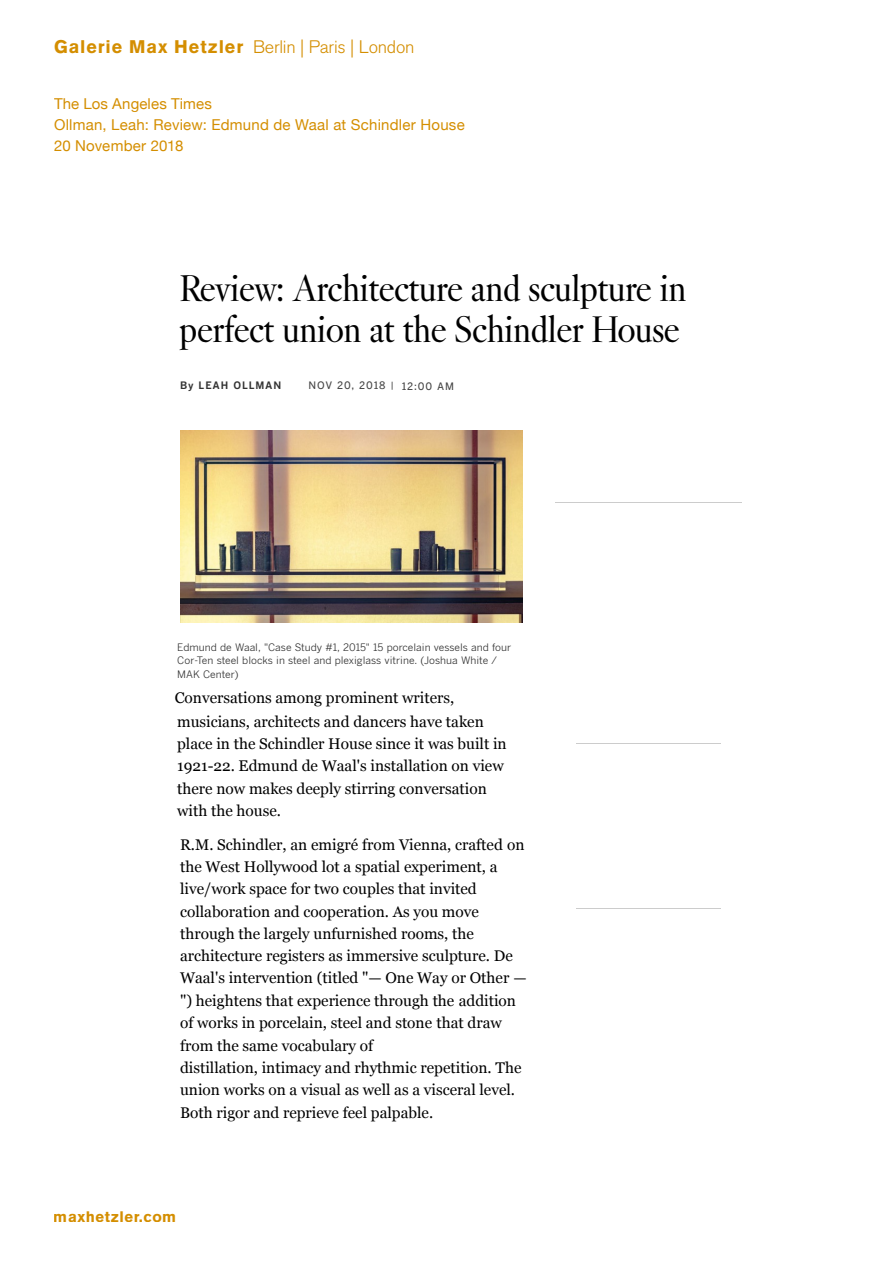
<style>
.page{position:relative;width:893px;height:1263px;background:#fff}
.page>*{position:absolute;margin:0;border:0;box-sizing:border-box;transform-origin:0 0}
.t1{font:37.65px/41.1px "Kis FB Display";color:#000}
.t2{font:18px "Akzidenz Grotesk BE Light Os F";letter-spacing:-.015em;color:#d48e00}
.t3{font:15.45px/22.4px "Georgia";color:#000}
.t4{font:15px/21px "Helvetica Neue";letter-spacing:.015em;color:#d48e00}
.t5{font:900 15px "Akzidenz Grotesk";letter-spacing:.03em;color:#d48e00}
.t6{font:10.35px/13.6px "Munged kpji 3 b Yv Fo";color:#333}
.t7{font:10.35px "Munged x Ak 7 sr LQG8";letter-spacing:.085em;color:#454545}
.t8{font:10.35px "Munged 96 Gaonyk Bi";letter-spacing:.085em;color:#333}
.s1{font-family:"Akzidenz Grotesk";font-weight:900}
.s2{font-size:8.55px}
</style>
<div class="page">
<hr style="left:555px;top:502px;width:186px;height:1px;background:#ccc">
<hr style="left:576px;top:743px;width:145px;height:1px;background:#ccc">
<hr style="left:576px;top:908px;width:145px;height:1px;background:#ccc">
<img style="left:180px;top:430px;width:342px;height:192px">
<p class="t2" style="left:54px;top:37px;width:362px"><span class="s1">Galerie Max Hetzler</span> Berlin | Paris | London</p>
<p class="t4" style="left:54px;top:93px;width:412px">The Los Angeles Times<br>Ollman, Leah: Review: Edmund de Waal at Schindler House<br>20 November 2018</p>
<h1 class="t1" style="left:180px;top:267px;width:508px">Review: Architecture and sculpture in perfect union at the Schindler House</h1>
<p class="t8" style="left:180px;top:379px;width:103px">By LEAH OLLMAN</p>
<p class="t7" style="left:309px;top:379px;width:147px">NOV 20, 2018 <span class="s2">|</span> 12:00 AM</p>
<p class="t6" style="left:177px;top:640px;width:335px">Edmund de Waal, "Case Study #1, 2015" 15 porcelain vessels and four<br>Cor-Ten steel blocks in steel and plexiglass vitrine. (Joshua White /<br>MAK Center)</p>
<p class="t3" style="left:175px;top:686px;width:281px">Conversations among prominent writers,</p>
<p class="t3" style="left:177px;top:710px;width:331px">musicians, architects and dancers have taken place in the Schindler House since it was built in 1921-22. Edmund de Waal's installation on view there now makes deeply stirring conversation with the house.</p>
<p class="t3" style="left:180px;top:833px;width:348px">R.M. Schindler, an emigré from Vienna, crafted on the West Hollywood lot a spatial experiment, a live/work space for two couples that invited collaboration and cooperation. As you move through the largely unfurnished rooms, the architecture registers as immersive sculpture. De Waal's intervention (titled "— One Way or Other — ") heightens that experience through the addition of works in porcelain, steel and stone that draw from the same vocabulary of<br>distillation, intimacy and rhythmic repetition. The union works on a visual as well as a visceral level.<br>Both rigor and reprieve feel palpable.</p>
<p class="t5" style="left:54px;top:1207px;width:124px">maxhetzler.com</p>
</div>
